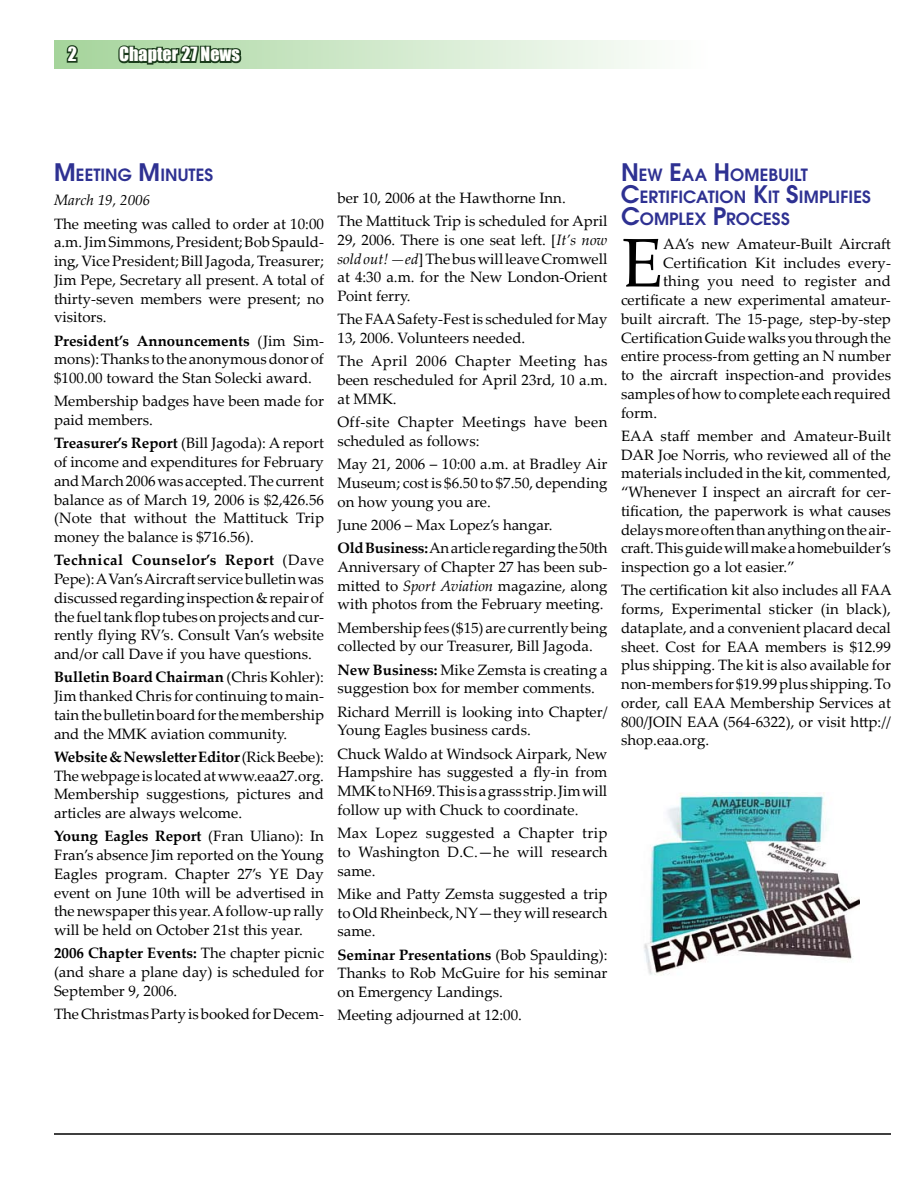
<style>
.page{position:relative;width:918px;height:1188px;background:#fff}
.page>*{position:absolute;margin:0;border:0;box-sizing:border-box;transform-origin:0 0}
.t1{font:68.85px "Palatino Linotype";color:#000}
.t2{font:18px "Impact";color:#fffffc}
.t3{font:600 16.8px/21.8px "Avant Garde";letter-spacing:.005em;color:#2e3192}
.t4{font:15px/18.8px "Palatino Linotype";color:#000;text-align:justify}
.t5{font:15px/18.8px "Palatino Linotype";letter-spacing:.025em;color:#000}
.t6{font:15px "Palatino Linotype";letter-spacing:.02em;color:#000}
.t7{font:italic 15px "Palatino Linotype";color:#000}
.s1{font-size:24px}
.s2{font-weight:700}
.s3{font-style:italic}
</style>
<div class="page">
<svg style="left:54px;top:40px;width:591px;height:29px;background:#d4eacf"></svg>
<svg style="left:116px;top:40px;width:128px;height:29px;background:#6c9068"></svg>
<svg style="left:64px;top:43px;width:16px;height:21px"></svg>
<hr style="left:54px;top:1133px;width:837px;height:2px;background:#000">
<img style="left:644px;top:792px;width:216px;height:183px">
<p class="t2" style="left:119px;top:40px;width:122px">Chapter 27 News</p>
<p class="t3" style="left:54px;top:164px;width:161px"><span class="s1">M</span> EETING <span class="s1">M</span> INUTES</p>
<p class="t7" style="left:54px;top:190px;width:98px">March 19, 2006</p>
<p class="t4" style="left:54px;top:214px;width:272px">The meeting was called to order at 10:00 a.m. Jim Simmons, President; Bob Spauld&shy;ing, Vice President; Bill Jagoda, Treasurer; Jim Pepe, Secretary all present. A total of thirty-seven members were present; no visitors.</p>
<p class="t4" style="left:54px;top:331px;width:271px"><span class="s2">President’s Announcements</span> (Jim Sim&shy;mons): Thanks to the anonymous donor of $100.00 toward the Stan Solecki award.</p>
<p class="t4" style="left:54px;top:391px;width:271px">Membership badges have been made for paid members.</p>
<p class="t4" style="left:54px;top:433px;width:272px"><span class="s2">Treasurer’s Report</span> (Bill Jagoda): A report of income and expenditures for February and March 2006 was accepted. The current balance as of March 19, 2006 is $2,426.56 (Note that without the Mattituck Trip money the balance is $716.56).</p>
<p class="t4" style="left:54px;top:550px;width:272px"><span class="s2">Technical Counselor’s Report</span> (Dave Pepe): A Van’s Aircraft service bulletin was discussed regarding inspection &amp; repair of the fuel tank flop tubes on projects and cur&shy;rently flying RV’s. Consult Van’s website and/or call Dave if you have questions.</p>
<p class="t4" style="left:54px;top:667px;width:272px"><span class="s2">Bulletin Board Chairman</span> (Chris Kohler):<br>Jim thanked Chris for continuing to main&shy;tain the bulletin board for the membership and the MMK aviation community.</p>
<p class="t4" style="left:54px;top:747px;width:272px"><span class="s2">Website &amp; Newsletter Editor</span> (Rick Beebe):<br>The webpage is located at www.eaa27.org.<br>Membership suggestions, pictures and articles are always welcome.</p>
<p class="t4" style="left:54px;top:826px;width:271px"><span class="s2">Young Eagles Report</span> (Fran Uliano): In Fran’s absence Jim reported on the Young Eagles program. Chapter 27’s YE Day event on June 10th will be advertised in the newspaper this year. A follow-up rally will be held on October 21st this year.</p>
<p class="t4" style="left:54px;top:943px;width:271px"><span class="s2">2006 Chapter Events:</span> The chapter picnic (and share a plane day) is scheduled for September 9, 2006.</p>
<p class="t4" style="left:54px;top:1004px;width:271px">The Christmas Party is booked for Decem-</p>
<p class="t4" style="left:338px;top:186px;width:271px;line-height:23.2px">ber 10, 2006 at the Hawthorne Inn.<br>The Mattituck Trip is scheduled for April</p>
<p class="t4" style="left:338px;top:230px;width:272px">29, 2006. There is one seat left. [<span class="s3">It’s now sold out! —ed</span>] The bus will leave Cromwell at 4:30 a.m. for the New London-Orient Point ferry.</p>
<p class="t4" style="left:338px;top:309px;width:271px">The FAA Safety-Fest is scheduled for May<br>13, 2006. Volunteers needed.</p>
<p class="t4" style="left:338px;top:351px;width:272px">The April 2006 Chapter Meeting has been rescheduled for April 23rd, 10 a.m. at MMK.</p>
<p class="t5" style="left:338px;top:412px;width:271px">Off-site Chapter Meetings have been scheduled as follows:</p>
<p class="t4" style="left:338px;top:454px;width:271px">May 21, 2006 – 10:00 a.m. at Bradley Air Museum; cost is $6.50 to $7.50, depending on how young you are.</p>
<p class="t4" style="left:338px;top:513px;width:271px;line-height:23.2px">June 2006 – Max Lopez’s hangar.<br><span class="s2">Old Business:</span> An article regarding the 50th</p>
<p class="t4" style="left:338px;top:557px;width:271px">Anniversary of Chapter 27 has been sub&shy;mitted to <span class="s3">Sport Aviation</span> magazine, along with photos from the February meeting.</p>
<p class="t4" style="left:338px;top:618px;width:272px">Membership fees ($15) are currently being collected by our Treasurer, Bill Jagoda.</p>
<p class="t4" style="left:338px;top:660px;width:272px"><span class="s2">New Business:</span> Mike Zemsta is creating a suggestion box for member comments.</p>
<p class="t4" style="left:338px;top:702px;width:271px">Richard Merrill is looking into Chapter/<br>Young Eagles business cards.</p>
<p class="t4" style="left:338px;top:744px;width:271px">Chuck Waldo at Windsock Airpark, New Hampshire has suggested a fly-in from MMK to NH69. This is a grass strip. Jim will follow up with Chuck to coordinate.</p>
<p class="t4" style="left:338px;top:823px;width:272px">Max Lopez suggested a Chapter trip to Washington D.C.—he will research same.</p>
<p class="t4" style="left:338px;top:884px;width:271px">Mike and Patty Zemsta suggested a trip to Old Rheinbeck, NY—they will research same.</p>
<p class="t4" style="left:338px;top:945px;width:272px"><span class="s2">Seminar Presentations</span> (Bob Spaulding):<br>Thanks to Rob McGuire for his seminar on Emergency Landings.</p>
<p class="t4" style="left:338px;top:1005px;width:186px">Meeting adjourned at 12:00.</p>
<p class="t3" style="left:621px;top:164px;width:251px"><span class="s1">N</span> EW <span class="s1">E</span>AA <span class="s1">H</span>OMEBUILT<br><span class="s1">C</span>ERTIFICATION <span class="s1">K</span>IT <span class="s1">S</span>IMPLIFIES<br><span class="s1">C</span>OMPLEX <span class="s1">P</span>ROCESS</p>
<h1 class="t1" style="left:621px;top:214px;width:44px">E</h1>
<p class="t4" style="left:663px;top:234px;width:229px">AA’s new Amateur-Built Aircraft</p>
<p class="t4" style="left:663px;top:253px;width:229px">Certification Kit includes every-</p>
<p class="t6" style="left:663px;top:271px;width:229px">thing you need to register and</p>
<p class="t4" style="left:621px;top:290px;width:271px">certificate a new experimental amateur-</p>
<p class="t4" style="left:621px;top:309px;width:271px">built aircraft. The 15-page, step-by-step</p>
<p class="t4" style="left:621px;top:328px;width:271px">Certification Guide walks you through the</p>
<p class="t4" style="left:621px;top:346px;width:271px">entire process-from getting an N number</p>
<p class="t4" style="left:621px;top:365px;width:272px">to the aircraft inspection-and provides</p>
<p class="t4" style="left:621px;top:384px;width:271px">samples of how to complete each required</p>
<p class="t4" style="left:621px;top:403px;width:38px">form.</p>
<p class="t4" style="left:621px;top:426px;width:272px">EAA staff member and Amateur-Built DAR Joe Norris, who reviewed all of the materials included in the kit, commented, “Whenever I inspect an aircraft for cer&shy;tification, the paperwork is what causes delays more often than anything on the air&shy;craft. This guide will make a homebuilder’s inspection go a lot easier.”</p>
<p class="t4" style="left:621px;top:580px;width:272px">The certification kit also includes all FAA forms, Experimental sticker (in black), dataplate, and a convenient placard decal sheet. Cost for EAA members is $12.99 plus shipping. The kit is also available for non-members for $19.99 plus shipping. To order, call EAA Membership Services at 800/JOIN EAA (564-6322), or visit http:// shop.eaa.org.</p>
</div>
